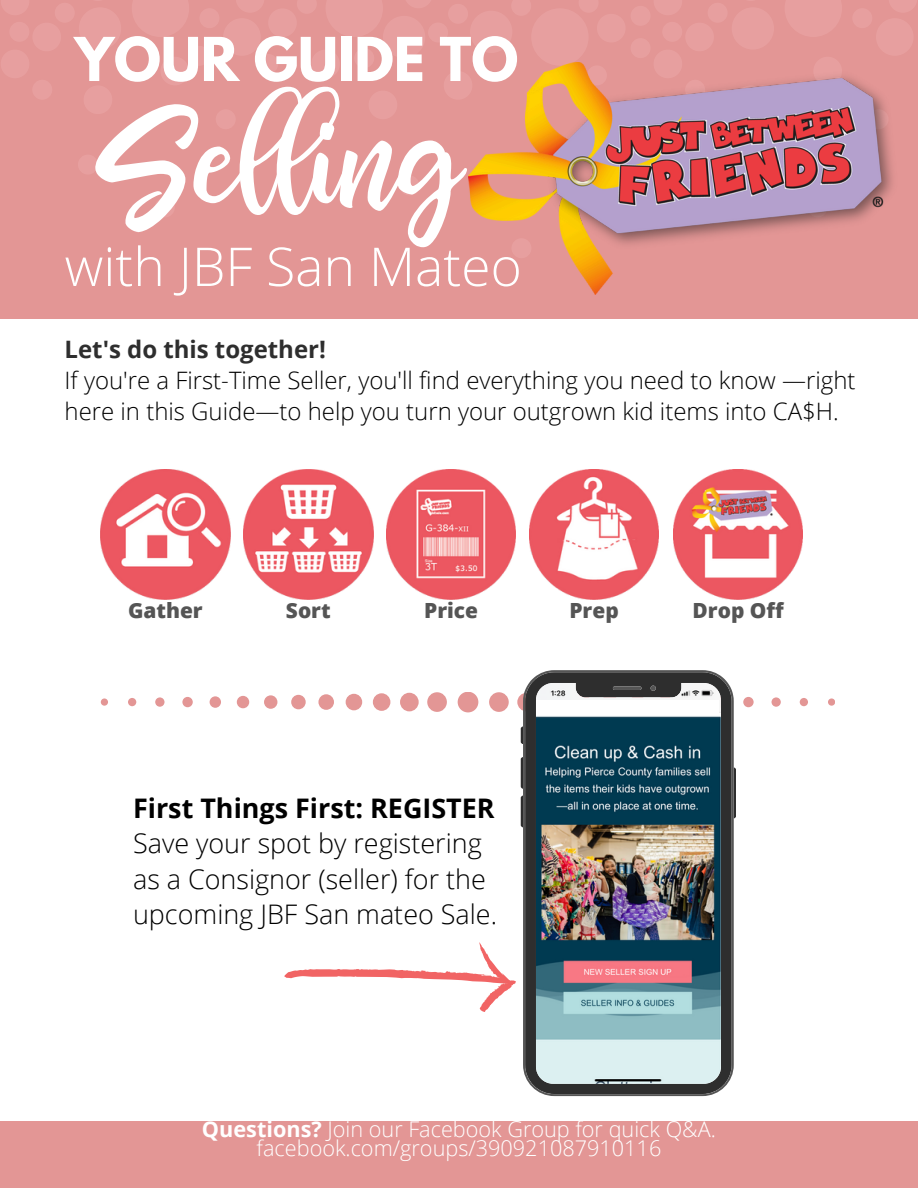
<style>
.page{position:relative;width:918px;height:1188px;background:#fff}
.page>*{position:absolute;margin:0;border:0;box-sizing:border-box;transform-origin:0 0}
.t1{font:125.4px "bhatoshine";color:#fff}
.t2{font:300 53.55px "Open Sans";color:#fff}
.t3{font:700 53.55px "League Spartan";color:#fff}
.t4{font:300 27px/35.5px "Open Sans";color:#000}
.t5{font:300 24px/31px "Open Sans";color:#000}
.t6{font:300 21.75px/18.3px "Open Sans";color:#fff;text-align:center}
.t7{font:800 20.85px "Open Sans";color:#555}
.s1{font-weight:700;color:#2e2e2e}
.s2{font-weight:700}
</style>
<div class="page">
<div style="left:0;top:0;width:918px;height:319px;background:#e39695"></div>
<div style="left:732px;top:7px;width:42px;height:43px;background:#e79f9f;border-radius:50%"></div>
<div style="left:813px;top:57px;width:29px;height:28px;background:#e79f9f;border-radius:50%"></div>
<div style="left:852px;top:8px;width:20px;height:20px;background:#e79f9f;border-radius:50%"></div>
<div style="left:876px;top:18px;width:38px;height:38px;background:#e79f9f;border-radius:50%"></div>
<div style="left:531px;top:8px;width:58px;height:58px;background:#e79f9f;border-radius:50%"></div>
<div style="left:79px;top:7px;width:42px;height:43px;background:#e79f9f;border-radius:50%"></div>
<div style="left:160px;top:57px;width:29px;height:28px;background:#e79f9f;border-radius:50%"></div>
<div style="left:199px;top:8px;width:20px;height:20px;background:#e79f9f;border-radius:50%"></div>
<div style="left:216px;top:109px;width:20px;height:20px;background:#e79f9f;border-radius:50%"></div>
<div style="left:78px;top:155px;width:20px;height:20px;background:#e79f9f;border-radius:50%"></div>
<div style="left:155px;top:197px;width:20px;height:20px;background:#e79f9f;border-radius:50%"></div>
<div style="left:258px;top:54px;width:20px;height:20px;background:#e79f9f;border-radius:50%"></div>
<div style="left:189px;top:46px;width:20px;height:20px;background:#e79f9f;border-radius:50%"></div>
<div style="left:223px;top:18px;width:38px;height:38px;background:#e79f9f;border-radius:50%"></div>
<div style="left:470px;top:11px;width:42px;height:42px;background:#e79f9f;border-radius:50%"></div>
<div style="left:383px;top:16px;width:42px;height:42px;background:#e79f9f;border-radius:50%"></div>
<div style="left:399px;top:175px;width:20px;height:20px;background:#e79f9f;border-radius:50%"></div>
<div style="left:631px;top:6px;width:20px;height:20px;background:#e79f9f;border-radius:50%"></div>
<div style="left:448px;top:4px;width:20px;height:20px;background:#e79f9f;border-radius:50%"></div>
<div style="left:631px;top:38px;width:20px;height:20px;background:#e79f9f;border-radius:50%"></div>
<div style="left:428px;top:23px;width:20px;height:20px;background:#e79f9f;border-radius:50%"></div>
<div style="left:354px;top:48px;width:20px;height:20px;background:#e79f9f;border-radius:50%"></div>
<img style="left:468px;top:62px;width:425px;height:232px">
<div style="left:0;top:1121px;width:918px;height:67px;background:#e39695"></div>
<svg style="left:284px;top:942px;width:232px;height:70px"></svg>
<img style="left:101px;top:470px;width:129px;height:129px">
<img style="left:244px;top:470px;width:129px;height:129px">
<img style="left:387px;top:470px;width:129px;height:129px">
<img style="left:530px;top:470px;width:129px;height:129px">
<img style="left:674px;top:470px;width:129px;height:129px">
<svg style="left:101px;top:692px;width:734px;height:20px"></svg>
<svg style="left:521px;top:727px;width:2px;height:17px"></svg>
<svg style="left:521px;top:757px;width:2px;height:32px"></svg>
<svg style="left:521px;top:796px;width:2px;height:31px"></svg>
<svg style="left:734px;top:768px;width:2px;height:50px"></svg>
<img style="left:523px;top:670px;width:211px;height:426px">
<div style="left:536px;top:700px;width:183px;height:15px;background:#fff"></div>
<p class="t3" style="left:75px;top:33px;width:445px">YOUR GUIDE TO</p>
<p class="t1" style="left:101px;top:70px;width:361px">Selling</p>
<p class="t2" style="left:65px;top:229px;width:459px">with JBF San Mateo</p>
<p class="t5" style="left:65px;top:333px;width:792px"><span class="s1">Let's do this together!<br></span>If you're a First-Time Seller, you'll find everything you need to know —right here in this Guide—to help you turn your outgrown kid items into CA$H.</p>
<h2 class="t7" style="left:128px;top:596px;width:76px">Gather</h2>
<h1 class="t7" style="left:286px;top:596px;width:46px">Sort</h1>
<p class="t7" style="left:424px;top:596px;width:55px">Price</p>
<h3 class="t7" style="left:569px;top:596px;width:51px">Prep</h3>
<h5 class="t7" style="left:693px;top:596px;width:93px">Drop Off</h5>
<p class="t4" style="left:133px;top:789px;width:366px"><span class="s2">First Things First: REGISTER<br></span>Save your spot by registering as a Consignor (seller) for the upcoming JBF San mateo Sale.</p>
<p class="t6" style="left:202px;top:1120px;width:515px"><span class="s2">Questions?</span> Join our Facebook Group for quick Q&amp;A. facebook.com/groups/390921087910116</p>
</div>
